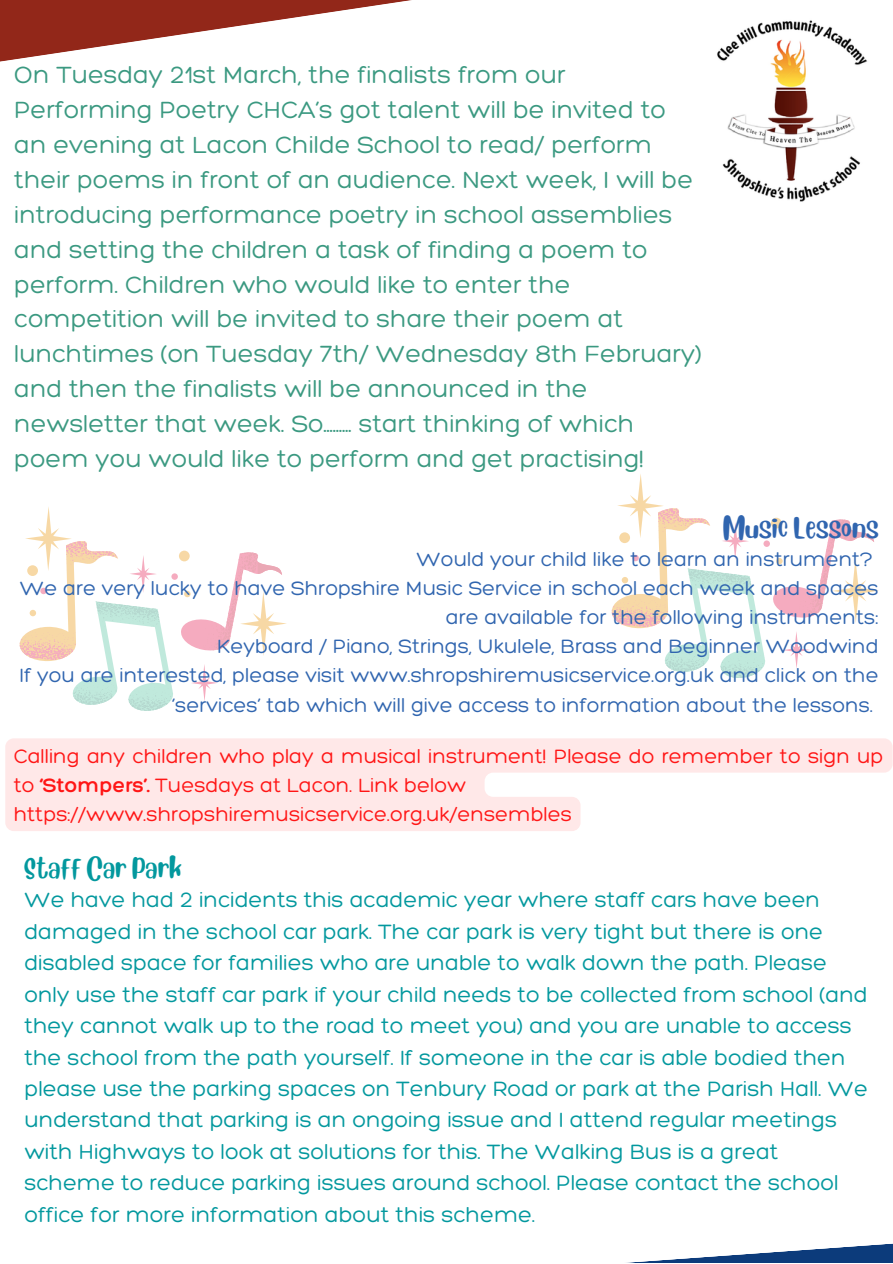
<style>
.page{position:relative;width:893px;height:1264px;background:#fff}
.page>*{position:absolute;margin:0;border:0;box-sizing:border-box;transform-origin:0 0}
.t1{font:300 25.5px/34.8px "Hero";color:#3b9981}
.t2{font:300 22.5px/31.5px "Hero";color:#03989e}
.t3{font:22.5px "Blueberry";color:#3065af}
.t4{font:300 21px/29.2px "Hero";color:#3065af;text-align:right}
.t5{font:300 21px/29.2px "Hero";color:#ff1616}
.t6{font:21px "Blueberry";color:#03989e}
.s1{font-style:inherit}
</style>
<div class="page">
<svg style="left:0;top:0;width:412px;height:62px"></svg>
<img style="left:717px;top:20px;width:150px;height:182px">
<svg style="left:640px;top:1243px;width:252px;height:19px"></svg>
<svg style="left:611px;top:474px;width:267px;height:204px"></svg>
<svg style="left:19px;top:507px;width:268px;height:204px"></svg>
<svg style="left:5px;top:738px;width:887px;height:93px;fill:#ffe8e8"></svg>
<p class="t1" style="left:14px;top:57px;width:689px">On Tuesday 21st March, the finalists from our Performing Poetry CHCA’s got talent will be invited to an evening at Lacon Childe School to read/ perform their poems in front of an audience. Next week, I will be introducing performance poetry in school assemblies and setting the children a task of finding a poem to perform. Children who would like to enter the competition will be invited to share their poem at lunchtimes (on Tuesday 7th/ Wednesday 8th February) and then the finalists will be announced in the newsletter that week. So……… start thinking of which poem you would like to perform and get practising!</p>
<p class="t3" style="left:722px;top:511px;width:157px">Music Lessons</p>
<p class="t4" style="left:19px;top:543px;width:860px">Would your child like to learn an instrument?<br>We are very lucky to have Shropshire Music Service in school each week and spaces are available for the following instruments:<br>Keyboard / Piano, Strings, Ukulele, Brass and Beginner Woodwind<br>If you are interested, please visit www.shropshiremusicservice.org.uk and click on the ‘services’ tab which will give access to information about the lessons.</p>
<p class="t5" style="left:14px;top:740px;width:871px">Calling any children who play a musical instrument! Please do remember to sign up to <span class="s1">‘Stompers’.</span> Tuesdays at Lacon. Link below https://www.shropshiremusicservice.org.uk/ensembles</p>
<p class="t6" style="left:24px;top:852px;width:159px">Staff Car Park</p>
<p class="t2" style="left:24px;top:883px;width:845px">We have had 2 incidents this academic year where staff cars have been damaged in the school car park. The car park is very tight but there is one disabled space for families who are unable to walk down the path. Please only use the staff car park if your child needs to be collected from school (and they cannot walk up to the road to meet you) and you are unable to access the school from the path yourself. If someone in the car is able bodied then please use the parking spaces on Tenbury Road or park at the Parish Hall. We understand that parking is an ongoing issue and I attend regular meetings with Highways to look at solutions for this. The Walking Bus is a great scheme to reduce parking issues around school. Please contact the school office for more information about this scheme.</p>
</div>
